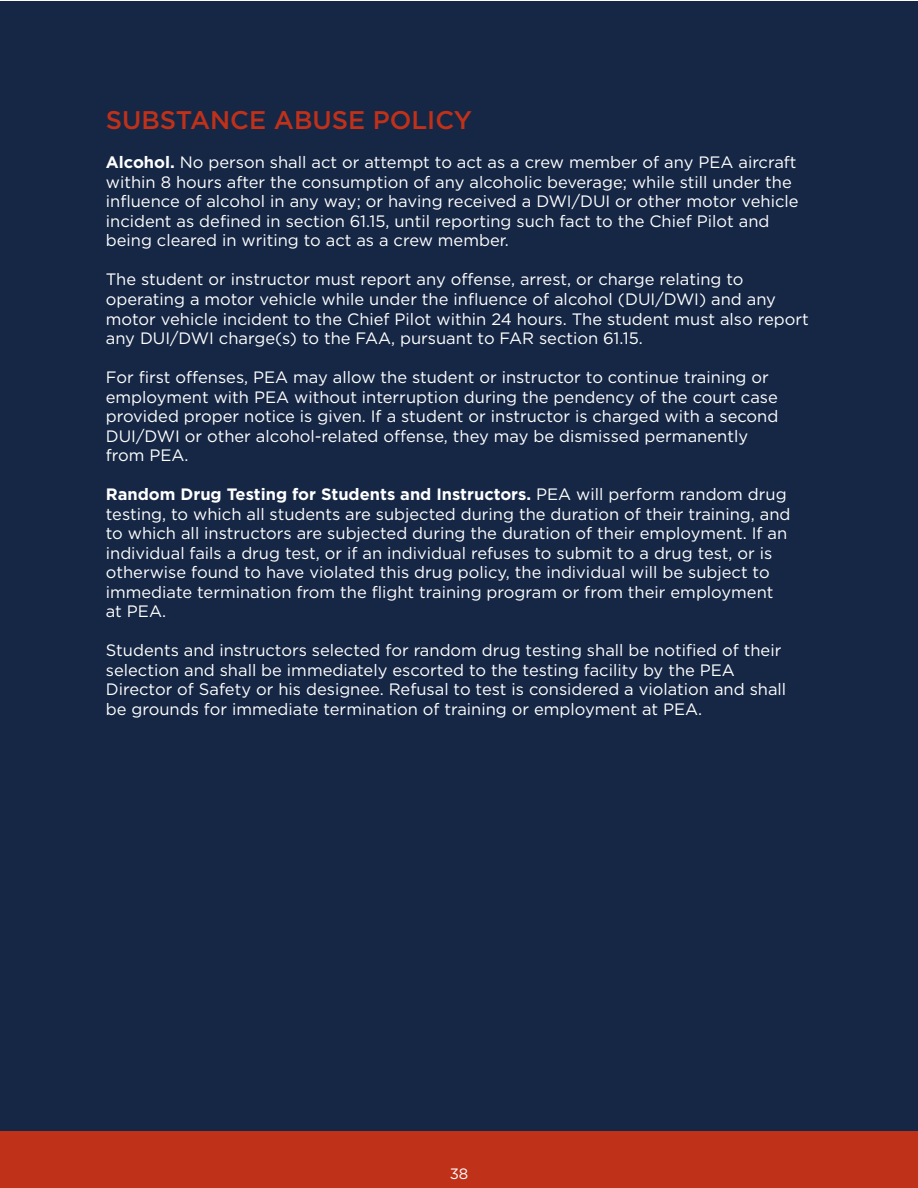
<style>
.page{position:relative;width:918px;height:1188px;background:#fff}
.page>*{position:absolute;margin:0;border:0;box-sizing:border-box;transform-origin:0 0}
.t1{font:500 25.5px "Gotham";color:#c0311a}
.t2{font:16.5px/19.5px "Gotham";color:#fff}
.t3{font:15px "Gotham";color:#fff}
.s1{font-weight:700}
</style>
<div class="page">
<div style="left:1px;top:1px;width:917px;height:1186px;background:#162745"></div>
<div style="left:1px;top:1131px;width:917px;height:56px;background:#c0311a"></div>
<h1 class="t1" style="left:106px;top:106px;width:368px">SUBSTANCE ABUSE POLICY</h1>
<p class="t2" style="left:106px;top:153px;width:694px"><span class="s1">Alcohol.</span> No person shall act or attempt to act as a crew member of any PEA aircraft within 8 hours after the consumption of any alcoholic beverage; while still under the influence of alcohol in any way; or having received a DWI/DUI or other motor vehicle incident as defined in section 61.15, until reporting such fact to the Chief Pilot and being cleared in writing to act as a crew member.</p>
<p class="t2" style="left:106px;top:270px;width:704px">The student or instructor must report any offense, arrest, or charge relating to operating a motor vehicle while under the influence of alcohol (DUI/DWI) and any motor vehicle incident to the Chief Pilot within 24 hours. The student must also report any DUI/DWI charge(s) to the FAA, pursuant to FAR section 61.15.</p>
<p class="t2" style="left:106px;top:367px;width:674px">For first offenses, PEA may allow the student or instructor to continue training or employment with PEA without interruption during the pendency of the court case provided proper notice is given. If a student or instructor is charged with a second DUI/DWI or other alcohol-related offense, they may be dismissed permanently from PEA.</p>
<p class="t2" style="left:106px;top:484px;width:686px"><span class="s1">Random Drug Testing for Students and Instructors.</span> PEA will perform random drug testing, to which all students are subjected during the duration of their training, and to which all instructors are subjected during the duration of their employment. If an individual fails a drug test, or if an individual refuses to submit to a drug test, or is otherwise found to have violated this drug policy, the individual will be subject to immediate termination from the flight training program or from their employment at PEA.</p>
<p class="t2" style="left:106px;top:640px;width:682px">Students and instructors selected for random drug testing shall be notified of their selection and shall be immediately escorted to the testing facility by the PEA Director of Safety or his designee. Refusal to test is considered a violation and shall be grounds for immediate termination of training or employment at PEA.</p>
<p class="t3" style="left:450px;top:1154px;width:20px">38</p>
<p class="t3" style="left:450px;top:1164px;width:20px">38</p>
</div>
